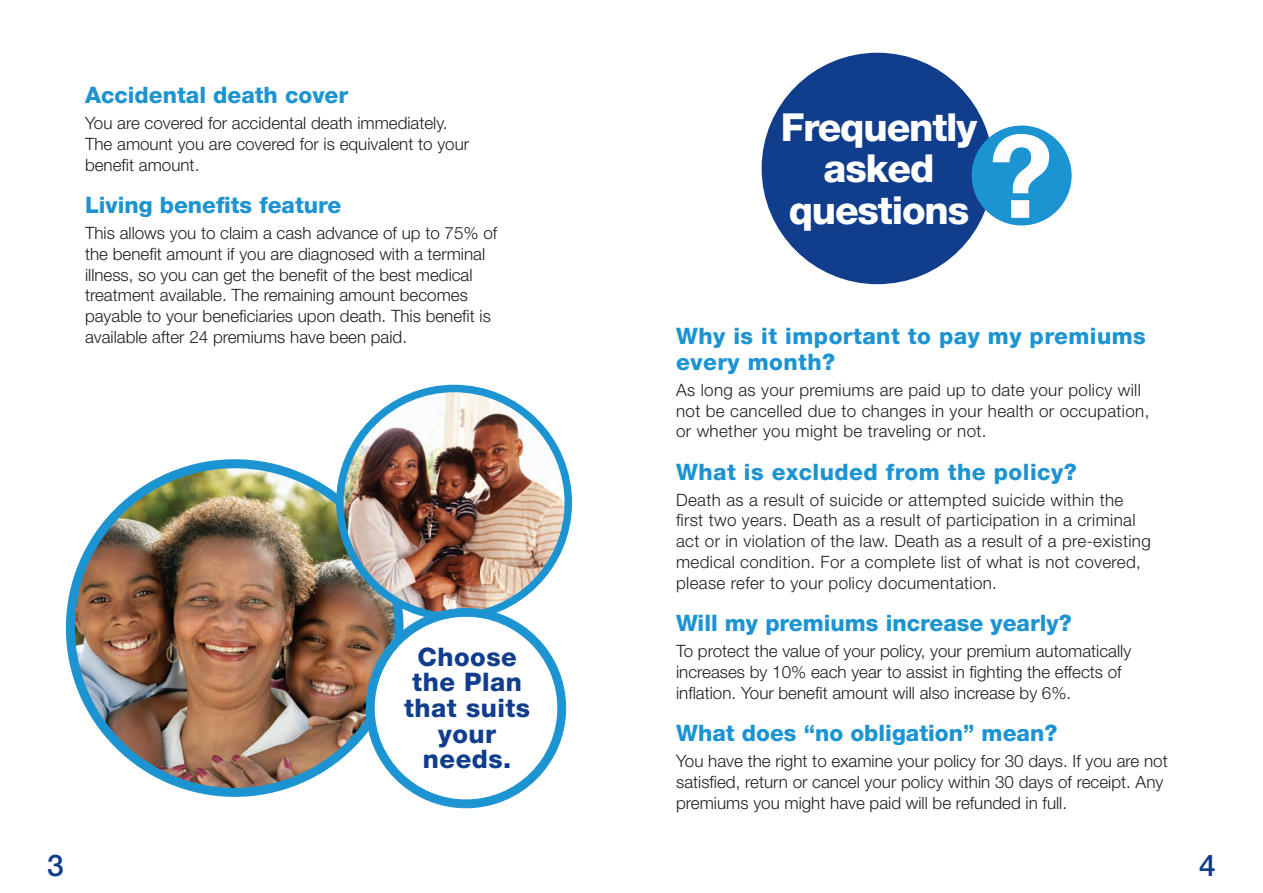
<style>
.page{position:relative;width:1263px;height:893px;background:#fff}
.page>*{position:absolute;margin:0;border:0;box-sizing:border-box;transform-origin:0 0}
.t1{font:800 38.7px/41.7px "Helvetica Neue";letter-spacing:-.03em;color:#fff;text-align:center}
.t2{font:500 30px "Helvetica Neue";color:#103d8c}
.t3{font:800 25.65px/25.7px "Helvetica Neue";letter-spacing:.02em;color:#103d8c;text-align:center}
.t4{font:800 22.65px "Helvetica Neue";color:#1c94d2}
.t5{font:800 22.65px/25.5px "Helvetica Neue";letter-spacing:.02em;color:#1c94d2}
.t6{font:300 16.95px/20.9px "Helvetica Neue";color:#231f20}
.t7{font:300 16.95px/20.9px "Helvetica Neue";letter-spacing:.02em;color:#231f20}
</style>
<div class="page">
<div style="left:762px;top:53px;width:231px;height:231px;background:#103d8c;border-radius:50%"></div>
<div style="left:972px;top:126px;width:100px;height:99px;background:#1c94d2;border-radius:50%"></div>
<svg style="left:993px;top:134px;width:56px;height:84px"></svg>
<img style="left:70px;top:464px;width:329px;height:328px;border-radius:164px">
<div style="left:66px;top:459px;width:337px;height:338px;border:9px solid #1c94d2;border-radius:50%"></div>
<img style="left:340px;top:388px;width:228px;height:229px;border-radius:114px">
<div style="left:336px;top:385px;width:236px;height:236px;border:8px solid #1c94d2;border-radius:50%"></div>
<svg style="left:366px;top:608px;width:200px;height:200px"></svg>
<h3 class="t4" style="left:85px;top:81px;width:264px">Accidental death cover</h3>
<p class="t6" style="left:85px;top:112px;width:386px">You are covered for accidental death immediately.<br>The amount you are covered for is equivalent to your benefit amount.</p>
<h3 class="t4" style="left:85px;top:191px;width:258px">Living benefits feature</h3>
<p class="t6" style="left:85px;top:222px;width:414px">This allows you to claim a cash advance of up to 75% of the benefit amount if you are diagnosed with a terminal illness, so you can get the benefit of the best medical treatment available. The remaining amount becomes payable to your beneficiaries upon death. This benefit is available after 24 premiums have been paid.</p>
<h2 class="t2" style="left:47px;top:848px;width:18px">3</h2>
<h3 class="t3" style="left:404px;top:644px;width:127px">Choose the Plan that suits your needs.</h3>
<h1 class="t1" style="left:781px;top:106px;width:198px">Frequently asked questions</h1>
<h3 class="t5" style="left:676px;top:323px;width:471px">Why is it important to pay my premiums every month?</h3>
<p class="t7" style="left:676px;top:379px;width:475px">As long as your premiums are paid up to date your policy will not be cancelled due to changes in your health or occupation, or whether you might be traveling or not.</p>
<h3 class="t5" style="left:676px;top:459px;width:402px">What is excluded from the policy?</h3>
<p class="t7" style="left:676px;top:489px;width:476px">Death as a result of suicide or attempted suicide within the first two years. Death as a result of participation in a criminal act or in violation of the law. Death as a result of a pre-existing medical condition. For a complete list of what is not covered, please refer to your policy documentation.</p>
<h3 class="t4" style="left:676px;top:609px;width:397px">Will my premiums increase yearly?</h3>
<p class="t6" style="left:676px;top:640px;width:457px">To protect the value of your policy, your premium automatically increases by 10% each year to assist in fighting the effects of inflation. Your benefit amount will also increase by 6%.</p>
<h3 class="t4" style="left:676px;top:719px;width:383px">What does “no obligation” mean?</h3>
<p class="t6" style="left:676px;top:750px;width:493px">You have the right to examine your policy for 30 days. If you are not satisfied, return or cancel your policy within 30 days of receipt. Any premiums you might have paid will be refunded in full.</p>
<h2 class="t2" style="left:1199px;top:848px;width:18px">4</h2>
</div>
